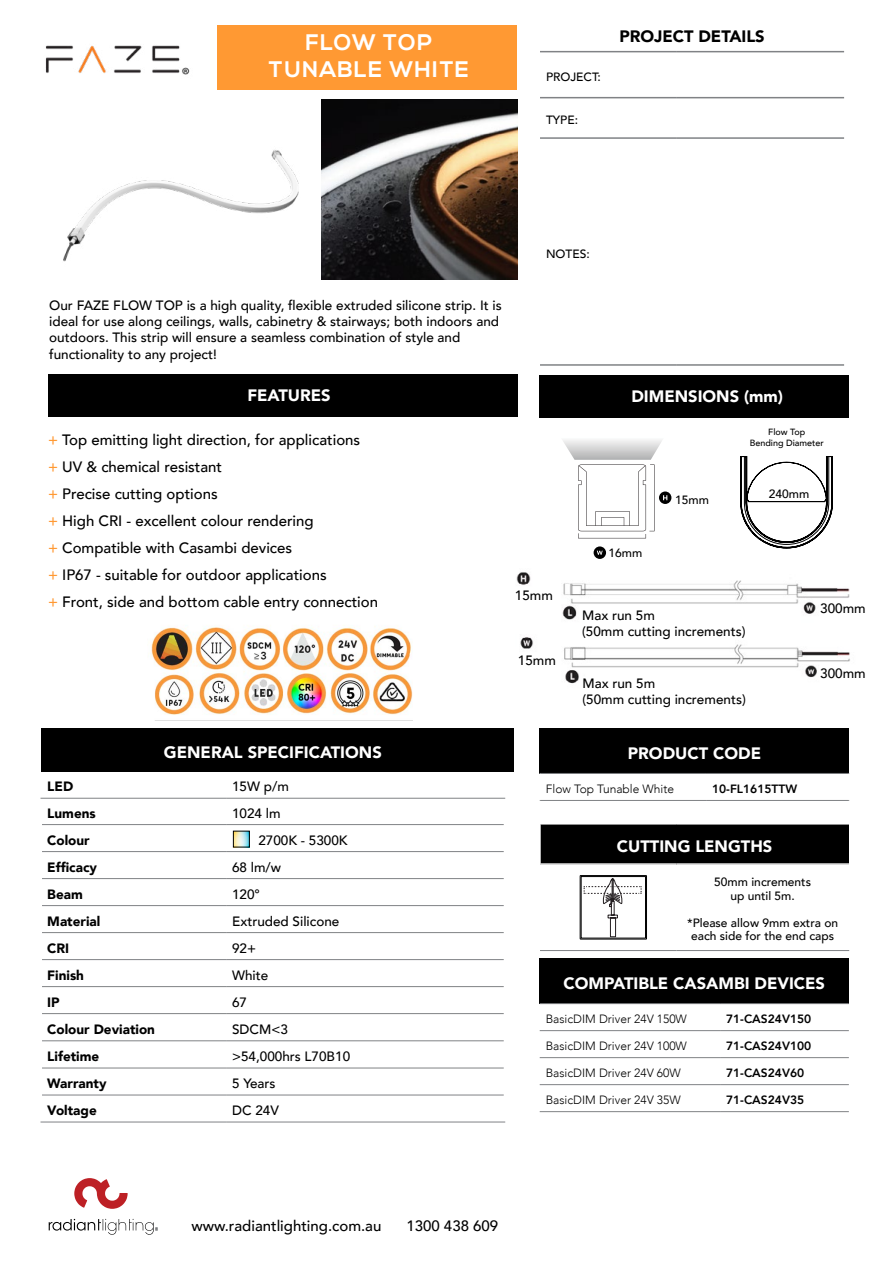
<style>
.page{position:relative;width:893px;height:1263px;background:#fff}
.page>*{position:absolute;margin:0;border:0;box-sizing:border-box;transform-origin:0 0}
.t1{font:700 22.5px/27px "Nexa";letter-spacing:.05em;color:#fff;text-align:center}
.t2{font:900 16.5px "Avenir";color:#fff}
.t3{font:900 16.5px "Avenir";color:#000}
.t4{font:500 15px/27px "Avenir";color:#000}
.t5{font:500 13.5px/16.2px "Avenir";color:#000}
.t6{font:900 13.5px "Avenir";color:#000}
.t7{font:300 12px "Avenir";color:#000}
.t8{font:500 12px/13.5px "Avenir";color:#000;text-align:center}
.t9{font:800 12px "Avenir";color:#000}
.t10{font:500 9px/10.8px "Avenir";color:#000;text-align:center}
.s1{color:#f93}
</style>
<div class="page">
<img style="left:516px;top:572px;width:334px;height:112px">
<div style="left:49px;top:374px;width:469px;height:43px;background:#000"></div>
<div style="left:41px;top:728px;width:473px;height:43px;background:#000"></div>
<div style="left:217px;top:25px;width:300px;height:64px;background:#f93"></div>
<svg style="left:74px;top:1178px;width:54px;height:31px"></svg>
<svg style="left:49px;top:1219px;width:109px;height:16px"></svg>
<hr style="left:41px;top:798px;width:185px;height:1px;background:#808285">
<hr style="left:226px;top:798px;width:279px;height:1px;background:#808285">
<hr style="left:42px;top:824px;width:184px;height:1px;background:#808285">
<hr style="left:226px;top:824px;width:278px;height:1px;background:#808285">
<hr style="left:42px;top:851px;width:184px;height:1px;background:#808285">
<hr style="left:226px;top:851px;width:278px;height:1px;background:#808285">
<hr style="left:42px;top:878px;width:184px;height:1px;background:#808285">
<hr style="left:226px;top:878px;width:278px;height:1px;background:#808285">
<hr style="left:42px;top:905px;width:184px;height:1px;background:#808285">
<hr style="left:226px;top:905px;width:278px;height:1px;background:#808285">
<hr style="left:42px;top:932px;width:184px;height:1px;background:#808285">
<hr style="left:226px;top:932px;width:278px;height:1px;background:#808285">
<hr style="left:42px;top:959px;width:184px;height:1px;background:#808285">
<hr style="left:226px;top:959px;width:278px;height:1px;background:#808285">
<hr style="left:42px;top:986px;width:184px;height:1px;background:#808285">
<hr style="left:226px;top:986px;width:278px;height:1px;background:#808285">
<hr style="left:42px;top:1013px;width:184px;height:1px;background:#808285">
<hr style="left:226px;top:1013px;width:278px;height:1px;background:#808285">
<hr style="left:42px;top:1040px;width:184px;height:1px;background:#808285">
<hr style="left:226px;top:1040px;width:278px;height:1px;background:#808285">
<hr style="left:42px;top:1068px;width:184px;height:1px;background:#808285">
<hr style="left:226px;top:1068px;width:278px;height:1px;background:#808285">
<hr style="left:42px;top:1095px;width:184px;height:1px;background:#808285">
<hr style="left:226px;top:1095px;width:278px;height:1px;background:#808285">
<hr style="left:41px;top:1122px;width:185px;height:1px;background:#808285">
<hr style="left:226px;top:1122px;width:279px;height:1px;background:#808285">
<div style="left:540px;top:728px;width:309px;height:45px;background:#000"></div>
<hr style="left:540px;top:773px;width:166px;height:1px;background:#808285">
<hr style="left:706px;top:773px;width:143px;height:1px;background:#808285">
<hr style="left:540px;top:800px;width:166px;height:1px;background:#808285">
<hr style="left:706px;top:800px;width:143px;height:1px;background:#808285">
<div style="left:540px;top:958px;width:309px;height:46px;background:#000"></div>
<hr style="left:540px;top:1003px;width:180px;height:1px;background:#808285">
<hr style="left:720px;top:1003px;width:129px;height:1px;background:#808285">
<hr style="left:540px;top:1030px;width:180px;height:1px;background:#808285">
<hr style="left:720px;top:1030px;width:129px;height:1px;background:#808285">
<hr style="left:540px;top:1057px;width:180px;height:1px;background:#808285">
<hr style="left:720px;top:1057px;width:129px;height:1px;background:#808285">
<hr style="left:540px;top:1084px;width:180px;height:1px;background:#808285">
<hr style="left:720px;top:1084px;width:129px;height:1px;background:#808285">
<hr style="left:540px;top:1111px;width:180px;height:1px;background:#808285">
<hr style="left:720px;top:1111px;width:129px;height:1px;background:#808285">
<div style="left:540px;top:824px;width:309px;height:40px;background:#000"></div>
<hr style="left:540px;top:863px;width:136px;height:2px;background:#fff">
<hr style="left:676px;top:863px;width:173px;height:2px;background:#fff">
<hr style="left:540px;top:824px;width:136px;height:1px;background:#fff">
<hr style="left:540px;top:824px;width:1px;height:40px;background:#fff">
<hr style="left:676px;top:824px;width:173px;height:1px;background:#fff">
<hr style="left:540px;top:950px;width:136px;height:1px;background:#808285">
<hr style="left:676px;top:950px;width:173px;height:1px;background:#808285">
<hr style="left:540px;top:51px;width:136px;height:1px;background:#808285">
<hr style="left:676px;top:51px;width:168px;height:1px;background:#808285">
<hr style="left:540px;top:97px;width:136px;height:1px;background:#808285">
<hr style="left:676px;top:97px;width:168px;height:1px;background:#808285">
<hr style="left:540px;top:137px;width:136px;height:2px;background:#808285">
<hr style="left:676px;top:137px;width:168px;height:2px;background:#808285">
<hr style="left:540px;top:364px;width:136px;height:2px;background:#808285">
<hr style="left:676px;top:364px;width:168px;height:2px;background:#808285">
<img style="left:235px;top:833px;width:13px;height:12px">
<div style="left:233px;top:831px;width:17px;height:16px;border:1px solid #000"></div>
<div style="left:540px;top:375px;width:309px;height:42px;background:#000"></div>
<svg style="left:594px;top:546px;width:12px;height:13px"></svg>
<svg style="left:597px;top:551px;width:6px;height:4px"></svg>
<svg style="left:659px;top:491px;width:12px;height:13px"></svg>
<svg style="left:563px;top:440px;width:104px;height:98px"></svg>
<svg style="left:740px;top:456px;width:93px;height:92px"></svg>
<svg style="left:584px;top:878px;width:58px;height:58px"></svg>
<div style="left:580px;top:875px;width:67px;height:64px;border:1px solid #000"></div>
<div style="left:581px;top:876px;width:65px;height:62px;border:1px solid #000"></div>
<img style="left:63px;top:150px;width:236px;height:112px">
<img style="left:322px;top:99px;width:196px;height:180px">
<img style="left:45px;top:45px;width:145px;height:30px">
<img style="left:151px;top:626px;width:262px;height:89px">
<h1 class="t1" style="left:269px;top:30px;width:201px">FLOW TOP<br>TUNABLE WHITE</h1>
<p class="t8" style="left:546px;top:69px;width:56px">PROJECT:</p>
<p class="t8" style="left:546px;top:112px;width:34px">TYPE:</p>
<p class="t3" style="left:619px;top:22px;width:147px">PROJECT DETAILS</p>
<p class="t8" style="left:546px;top:246px;width:45px">NOTES:</p>
<p class="t5" style="left:49px;top:296px;width:454px">Our FAZE FLOW TOP is a high quality, flexible extruded silicone strip. It is ideal for use along ceilings, walls, cabinetry &amp; stairways; both indoors and outdoors. This strip will ensure a seamless combination of style and functionality to any project!</p>
<p class="t2" style="left:247px;top:381px;width:85px">FEATURES</p>
<p class="t4" style="left:48px;top:425px;width:332px"><span class="s1">+</span> Top emitting light direction, for applications<br><span class="s1">+</span> UV &amp; chemical resistant<br><span class="s1">+</span> Precise cutting options<br><span class="s1">+</span> High CRI - excellent colour rendering<br><span class="s1">+</span> Compatible with Casambi devices<br><span class="s1">+</span> IP67 - suitable for outdoor applications<br><span class="s1">+</span> Front, side and bottom cable entry connection</p>
<p class="t5" style="left:515px;top:586px;width:40px">15mm</p>
<p class="t5" style="left:518px;top:651px;width:40px">15mm</p>
<p class="t2" style="left:631px;top:382px;width:153px">DIMENSIONS (mm)</p>
<p class="t8" style="left:609px;top:545px;width:35px">16mm</p>
<p class="t8" style="left:675px;top:492px;width:35px">15mm</p>
<p class="t10" style="left:750px;top:426px;width:76px">Flow Top<br>Bending Diameter</p>
<p class="t8" style="left:769px;top:487px;width:42px">240mm</p>
<p class="t5" style="left:582px;top:606px;width:165px">Max run 5m<br>(50mm cutting increments)</p>
<p class="t5" style="left:582px;top:674px;width:165px">Max run 5m<br>(50mm cutting increments)</p>
<p class="t5" style="left:820px;top:600px;width:47px">300mm</p>
<p class="t5" style="left:820px;top:664px;width:47px">300mm</p>
<p class="t2" style="left:164px;top:738px;width:219px">GENERAL SPECIFICATIONS</p>
<p class="t6" style="left:47px;top:775px;width:28px">LED</p>
<p class="t5" style="left:232px;top:778px;width:58px">15W p/m</p>
<p class="t6" style="left:47px;top:802px;width:50px">Lumens</p>
<p class="t5" style="left:232px;top:805px;width:50px">1024 lm</p>
<p class="t6" style="left:47px;top:828px;width:44px">Colour</p>
<p class="t5" style="left:258px;top:831px;width:91px">2700K - 5300K</p>
<p class="t6" style="left:47px;top:855px;width:51px">Efficacy</p>
<p class="t5" style="left:232px;top:858px;width:51px">68 lm/w</p>
<p class="t6" style="left:47px;top:882px;width:37px">Beam</p>
<p class="t5" style="left:232px;top:885px;width:29px">120°</p>
<p class="t6" style="left:47px;top:909px;width:55px">Material</p>
<p class="t5" style="left:232px;top:912px;width:109px">Extruded Silicone</p>
<p class="t6" style="left:47px;top:936px;width:23px">CRI</p>
<p class="t5" style="left:232px;top:939px;width:26px">92+</p>
<p class="t6" style="left:47px;top:963px;width:38px">Finish</p>
<p class="t5" style="left:232px;top:966px;width:38px">White</p>
<p class="t6" style="left:47px;top:990px;width:14px">IP</p>
<p class="t5" style="left:232px;top:993px;width:17px">67</p>
<p class="t6" style="left:47px;top:1018px;width:109px">Colour Deviation</p>
<p class="t5" style="left:232px;top:1020px;width:57px">SDCM&lt;3</p>
<p class="t6" style="left:47px;top:1045px;width:54px">Lifetime</p>
<p class="t5" style="left:232px;top:1048px;width:120px">&gt;54,000hrs L70B10</p>
<p class="t6" style="left:47px;top:1072px;width:61px">Warranty</p>
<p class="t5" style="left:232px;top:1075px;width:45px">5 Years</p>
<p class="t6" style="left:47px;top:1099px;width:51px">Voltage</p>
<p class="t5" style="left:232px;top:1102px;width:48px">DC 24V</p>
<p class="t2" style="left:628px;top:739px;width:135px">PRODUCT CODE</p>
<p class="t7" style="left:546px;top:782px;width:130px">Flow Top Tunable White</p>
<p class="t9" style="left:712px;top:779px;width:87px">10-FL1615TTW</p>
<p class="t2" style="left:617px;top:832px;width:157px">CUTTING LENGTHS</p>
<p class="t8" style="left:714px;top:875px;width:98px">50mm increments up until 5m.</p>
<p class="t8" style="left:687px;top:915px;width:152px">*Please allow 9mm extra on each side for the end caps</p>
<p class="t2" style="left:563px;top:969px;width:263px">COMPATIBLE CASAMBI DEVICES</p>
<p class="t7" style="left:546px;top:1012px;width:143px">BasicDIM Driver 24V 150W</p>
<p class="t9" style="left:726px;top:1009px;width:87px">71-CAS24V150</p>
<p class="t7" style="left:546px;top:1039px;width:143px">BasicDIM Driver 24V 100W</p>
<p class="t9" style="left:726px;top:1036px;width:87px">71-CAS24V100</p>
<p class="t7" style="left:546px;top:1066px;width:136px">BasicDIM Driver 24V 60W</p>
<p class="t9" style="left:726px;top:1063px;width:80px">71-CAS24V60</p>
<p class="t7" style="left:546px;top:1093px;width:136px">BasicDIM Driver 24V 35W</p>
<p class="t9" style="left:726px;top:1090px;width:80px">71-CAS24V35</p>
<p class="t4" style="left:191px;top:1211px;width:192px">www.radiantlighting.com.au</p>
<p class="t4" style="left:406px;top:1211px;width:93px">1300 438 609</p>
</div>
